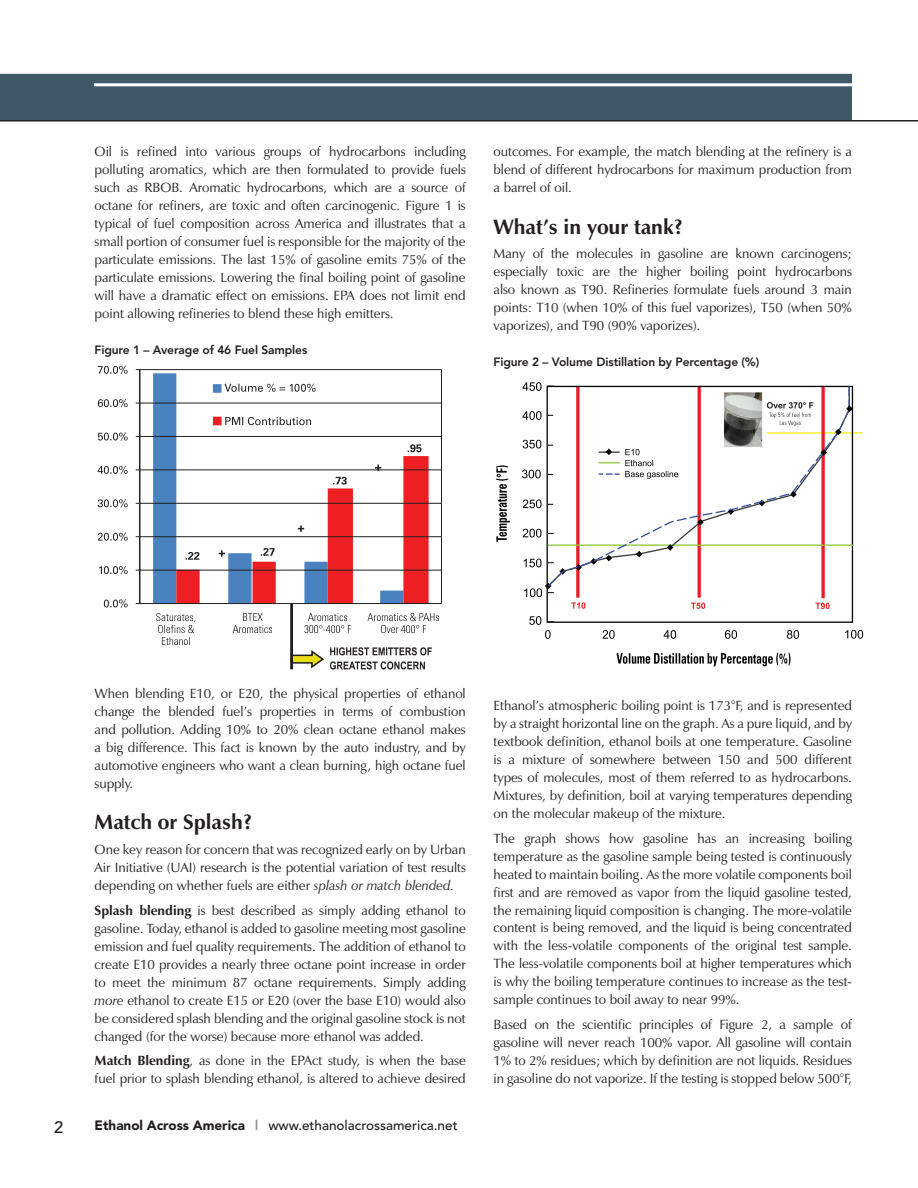
<style>
.page{position:relative;width:918px;height:1188px;background:#fff}
.page>*{position:absolute;margin:0;border:0;box-sizing:border-box;transform-origin:0 0}
.t1{font:700 21px "Zapf Humanist 601 BT";letter-spacing:-.005em;color:#231f20}
.t2{font:500 16.5px "Avenir";color:#231f20}
.t3{font:13.5px/18px "Zapf Humanist 601 BT";letter-spacing:-.005em;color:#231f20;text-align:justify}
.t4{font:500 13.5px "Avenir";color:#231f20}
.t5{font:800 12px "Avenir";letter-spacing:-.01em;color:#231f20}
.s1{font-style:italic}
.s2{font-weight:700}
.s3{font-weight:900}
.s4{font-weight:900;color:#939598}
</style>
<div class="page">
<div style="left:0;top:74px;width:852px;height:46px;background:#405968"></div>
<hr style="left:94px;top:83px;width:758px;height:3px;background:#fff">
<hr style="left:0;top:120px;width:918px;height:2px;background:#231f20">
<svg style="left:98px;top:366px;width:30px;height:8px"></svg>
<svg style="left:98px;top:399px;width:30px;height:8px"></svg>
<svg style="left:98px;top:432px;width:30px;height:9px"></svg>
<svg style="left:98px;top:466px;width:30px;height:8px"></svg>
<svg style="left:98px;top:499px;width:30px;height:9px"></svg>
<svg style="left:98px;top:533px;width:30px;height:8px"></svg>
<svg style="left:99px;top:566px;width:29px;height:8px"></svg>
<svg style="left:104px;top:599px;width:24px;height:9px"></svg>
<svg style="left:213px;top:384px;width:103px;height:9px"></svg>
<svg style="left:213px;top:417px;width:98px;height:8px"></svg>
<svg style="left:153px;top:373px;width:47px;height:230px"></svg>
<svg style="left:156px;top:613px;width:40px;height:32px"></svg>
<svg style="left:233px;top:613px;width:206px;height:57px"></svg>
<hr style="left:290px;top:604px;width:3px;height:65px;background:#231f20">
<hr style="left:139px;top:370px;width:1px;height:234px;background:#231f20">
<hr style="left:441px;top:370px;width:1px;height:234px;background:#231f20">
<svg style="left:219px;top:548px;width:57px;height:55px"></svg>
<svg style="left:298px;top:477px;width:55px;height:126px"></svg>
<svg style="left:375px;top:444px;width:54px;height:159px"></svg>
<hr style="left:136px;top:603px;width:306px;height:1px;background:#231f20">
<hr style="left:136px;top:570px;width:306px;height:1px;background:#231f20">
<hr style="left:136px;top:536px;width:306px;height:1px;background:#231f20">
<hr style="left:136px;top:503px;width:306px;height:1px;background:#231f20">
<hr style="left:136px;top:470px;width:306px;height:1px;background:#231f20">
<hr style="left:136px;top:436px;width:306px;height:1px;background:#231f20">
<hr style="left:136px;top:403px;width:306px;height:1px;background:#231f20">
<hr style="left:136px;top:369px;width:306px;height:1px;background:#231f20">
<hr style="left:767px;top:432px;width:95px;height:2px;background:#f6ed21">
<svg style="left:546px;top:385px;width:308px;height:238px"></svg>
<svg style="left:522px;top:470px;width:19px;height:8px"></svg>
<svg style="left:602px;top:630px;width:13px;height:9px"></svg>
<svg style="left:664px;top:630px;width:12px;height:9px"></svg>
<svg style="left:725px;top:630px;width:12px;height:9px"></svg>
<svg style="left:787px;top:630px;width:12px;height:9px"></svg>
<svg style="left:845px;top:630px;width:18px;height:9px"></svg>
<svg style="left:496px;top:465px;width:14px;height:77px"></svg>
<hr style="left:548px;top:544px;width:306px;height:2px;background:#8bc640">
<svg style="left:546px;top:386px;width:300px;height:21px"></svg>
<svg style="left:616px;top:653px;width:175px;height:13px"></svg>
<svg style="left:523px;top:529px;width:19px;height:8px"></svg>
<svg style="left:524px;top:559px;width:18px;height:8px"></svg>
<svg style="left:522px;top:411px;width:20px;height:9px"></svg>
<svg style="left:523px;top:500px;width:19px;height:8px"></svg>
<svg style="left:524px;top:585px;width:30px;height:12px"></svg>
<svg style="left:529px;top:616px;width:25px;height:23px"></svg>
<svg style="left:523px;top:440px;width:18px;height:8px"></svg>
<svg style="left:522px;top:382px;width:31px;height:9px"></svg>
<svg style="left:546px;top:407px;width:306px;height:181px"></svg>
<svg style="left:767px;top:402px;width:46px;height:24px"></svg>
<img style="left:724px;top:392px;width:38px;height:55px">
<svg style="left:846px;top:386px;width:7px;height:26px"></svg>
<svg style="left:835px;top:429px;width:7px;height:6px"></svg>
<svg style="left:821px;top:449px;width:6px;height:7px"></svg>
<svg style="left:790px;top:491px;width:7px;height:7px"></svg>
<p class="t3" style="left:95px;top:143px;width:373px">Oil is refined into various groups of hydrocarbons including polluting aromatics, which are then formulated to provide fuels such as RBOB. Aromatic hydrocarbons, which are a source of octane for refiners, are toxic and often carcinogenic. Figure 1 is typical of fuel composition across America and illustrates that a small portion of consumer fuel is responsible for the majority of the particulate emissions. The last 15% of gasoline emits 75% of the particulate emissions. Lowering the final boiling point of gasoline will have a dramatic effect on emissions. EPA does not limit end point allowing refineries to blend these high emitters.</p>
<p class="t5" style="left:95px;top:342px;width:214px">Figure 1 – Average of 46 Fuel Samples</p>
<p class="t3" style="left:494px;top:143px;width:360px">outcomes. For example, the match blending at the refinery is a blend of different hydrocarbons for maximum production from a barrel of oil.</p>
<h1 class="t1" style="left:494px;top:213px;width:191px">What’s in your tank?</h1>
<p class="t3" style="left:494px;top:245px;width:360px">Many of the molecules in gasoline are known carcinogens; especially toxic are the higher boiling point hydrocarbons also known as T90. Refineries formulate fuels around 3 main points: T10 (when 10% of this fuel vaporizes), T50 (when 50% vaporizes), and T90 (90% vaporizes).</p>
<p class="t5" style="left:494px;top:354px;width:267px">Figure 2 – Volume Distillation by Percentage (%)</p>
<p class="t3" style="left:95px;top:684px;width:373px">When blending E10, or E20, the physical properties of ethanol change the blended fuel’s properties in terms of combustion and pollution. Adding 10% to 20% clean octane ethanol makes a big difference. This fact is known by the auto industry, and by automotive engineers who want a clean burning, high octane fuel supply.</p>
<h1 class="t1" style="left:95px;top:809px;width:159px">Match or Splash?</h1>
<p class="t3" style="left:95px;top:840px;width:373px">One key reason for concern that was recognized early on by Urban Air Initiative (UAI) research is the potential variation of test results depending on whether fuels are either <span class="s1">splash or match blended.</span></p>
<p class="t3" style="left:95px;top:901px;width:373px"><span class="s2">Splash blending</span> is best described as simply adding ethanol to gasoline. Today, ethanol is added to gasoline meeting most gasoline emission and fuel quality requirements. The addition of ethanol to create E10 provides a nearly three octane point increase in order to meet the minimum 87 octane requirements. Simply adding <span class="s1">more</span> ethanol to create E15 or E20 (over the base E10) would also be considered splash blending and the original gasoline stock is not changed (for the worse) because more ethanol was added.</p>
<p class="t3" style="left:95px;top:1052px;width:373px"><span class="s2">Match Blending</span>, as done in the EPAct study, is when the base fuel prior to splash blending ethanol, is altered to achieve desired</p>
<p class="t2" style="left:54px;top:1117px;width:11px">2</p>
<p class="t4" style="left:95px;top:1118px;width:365px"><span class="s3">Ethanol Across America</span> <span class="s4">|</span> www.ethanolacrossamerica.net</p>
<p class="t3" style="left:494px;top:696px;width:360px">Ethanol’s atmospheric boiling point is 173°F, and is represented by a straight horizontal line on the graph. As a pure liquid, and by textbook definition, ethanol boils at one temperature. Gasoline is a mixture of somewhere between 150 and 500 different types of molecules, most of them referred to as hydrocarbons.<br>Mixtures, by definition, boil at varying temperatures depending on the molecular makeup of the mixture.</p>
<p class="t3" style="left:494px;top:829px;width:360px">The graph shows how gasoline has an increasing boiling temperature as the gasoline sample being tested is continuously heated to maintain boiling. As the more volatile components boil first and are removed as vapor from the liquid gasoline tested, the remaining liquid composition is changing. The more-volatile content is being removed, and the liquid is being concentrated with the less-volatile components of the original test sample.<br>The less-volatile components boil at higher temperatures which is why the boiling temperature continues to increase as the test&shy;sample continues to boil away to near 99%.</p>
<p class="t3" style="left:494px;top:1016px;width:360px">Based on the scientific principles of Figure 2, a sample of gasoline will never reach 100% vapor. All gasoline will contain 1% to 2% residues; which by definition are not liquids. Residues in gasoline do not vaporize. If the testing is stopped below 500°F,</p>
</div>
